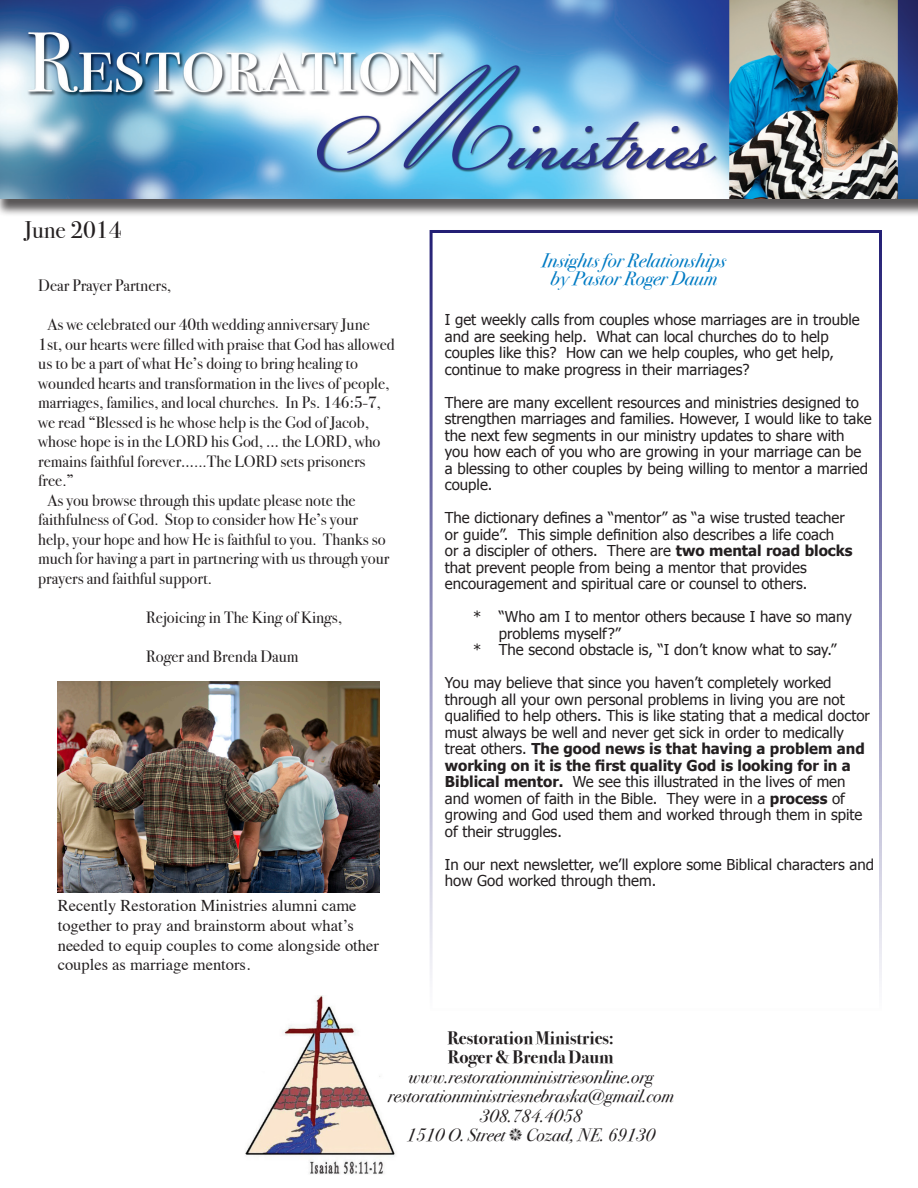
<style>
.page{position:relative;width:918px;height:1188px;background:#fff}
.page>*{position:absolute;margin:0;border:0;box-sizing:border-box;transform-origin:0 0}
.t1{font:24px "Bodoni Svty Two ITCTT Book";color:#231f20}
.t2{font:19.5px "Bodoni Svty Two OSITCTT Book It";color:#007bc3}
.t3{font:18px "Bodoni Svty Two ITCTT Book Ita";color:#231f20}
.t4{font:18px "Bodoni Svty Two ITCTT Bold";color:#231f20}
.t5{font:16.5px/19.5px "Bodoni Svty Two ITCTT Book";color:#231f20}
.t6{font:16.5px/19.8px "Times";color:#231f20}
.t7{font:15px/16.5px "Tahoma";color:#231f20}
.s1{font-weight:700}
</style>
<div class="page">
<img style="left:245px;top:995px;width:150px;height:179px">
<div style="left:430px;top:230px;width:452px;height:781px;background:#fff;border:3px solid #231f75"></div>
<img style="left:58px;top:681px;width:321px;height:211px">
<div style="left:0;top:0;width:918px;height:217px;background:#231f20;opacity:.75"></div>
<img style="left:0;top:0;width:918px;height:199px">
<p class="t1" style="left:24px;top:210px;width:99px">June 2014</p>
<p class="t5" style="left:38px;top:274px;width:135px">Dear Prayer Partners,</p>
<p class="t5" style="left:38px;top:313px;width:358px;text-indent:9px">As we celebrated our 40th wedding anniversary June 1st, our hearts were filled with praise that God has allowed us to be a part of what He’s doing to bring healing to wounded hearts and transformation in the lives of people, marriages, families, and local churches. In Ps. 146:5-7, we read “Blessed is he whose help is the God of Jacob, whose hope is in the LORD his God, … the LORD, who remains faithful forever…...The LORD sets prisoners free.”</p>
<p class="t5" style="left:38px;top:489px;width:353px;text-indent:9px">As you browse through this update please note the faithfulness of God. Stop to consider how He’s your help, your hope and how He is faithful to you. Thanks so much for having a part in partnering with us through your prayers and faithful support.</p>
<p class="t5" style="left:146px;top:606px;width:197px">Rejoicing in The King of Kings,</p>
<p class="t5" style="left:146px;top:645px;width:154px">Roger and Brenda Daum</p>
<p class="t6" style="left:58px;top:894px;width:323px">Recently Restoration Ministries alumni came together to pray and brainstorm about what’s needed to equip couples to come alongside other couples as marriage mentors.</p>
<p class="t2" style="left:542px;top:248px;width:186px">Insights for Relationships</p>
<p class="t2" style="left:550px;top:266px;width:168px">by Pastor Roger Daum</p>
<p class="t7" style="left:445px;top:311px;width:416px">I get weekly calls from couples whose marriages are in trouble and are seeking help. What can local churches do to help couples like this? How can we help couples, who get help, continue to make progress in their marriages?</p>
<p class="t7" style="left:445px;top:393px;width:428px">There are many excellent resources and ministries designed to strengthen marriages and families. However, I would like to take the next few segments in our ministry updates to share with you how each of you who are growing in your marriage can be a blessing to other couples by being willing to mentor a married couple.</p>
<p class="t7" style="left:445px;top:509px;width:409px">The dictionary defines a “mentor” as “a wise trusted teacher or guide”. This simple definition also describes a life coach<br>or a discipler of others. There are <span class="s1">two mental road blocks </span>that prevent people from being a mentor that provides encouragement and spiritual care or counsel to others.</p>
<p class="t7" style="left:473px;top:608px;width:380px">* “Who am I to mentor others because I have so many</p>
<p class="t7" style="left:499px;top:624px;width:124px">problems myself?”</p>
<p class="t7" style="left:473px;top:641px;width:365px">* The second obstacle is, “I don’t know what to say.”</p>
<p class="t7" style="left:445px;top:674px;width:427px">You may believe that since you haven’t completely worked through all your own personal problems in living you are not qualified to help others. This is like stating that a medical doctor must always be well and never get sick in order to medically treat others. <span class="s1">The good news is that having a problem and working on it is the first quality God is looking for in a Biblical mentor.</span> We see this illustrated in the lives of men and women of faith in the Bible. They were in a <span class="s1">process</span> of growing and God used them and worked through them in spite of their struggles.</p>
<p class="t7" style="left:445px;top:855px;width:431px">In our next newsletter, we’ll explore some Biblical characters and how God worked through them.</p>
<p class="t4" style="left:447px;top:1023px;width:168px">Restoration Ministries:</p>
<p class="t4" style="left:448px;top:1042px;width:167px">Roger &amp; Brenda Daum</p>
<p class="t3" style="left:408px;top:1061px;width:247px">www.restorationministriesonline.org</p>
<p class="t3" style="left:388px;top:1081px;width:288px">restorationministriesnebraska@gmail.com</p>
<p class="t3" style="left:480px;top:1100px;width:104px">308.784.4058</p>
<p class="t3" style="left:407px;top:1120px;width:250px">1510 O. Street Cozad, NE. 69130</p>
</div>
